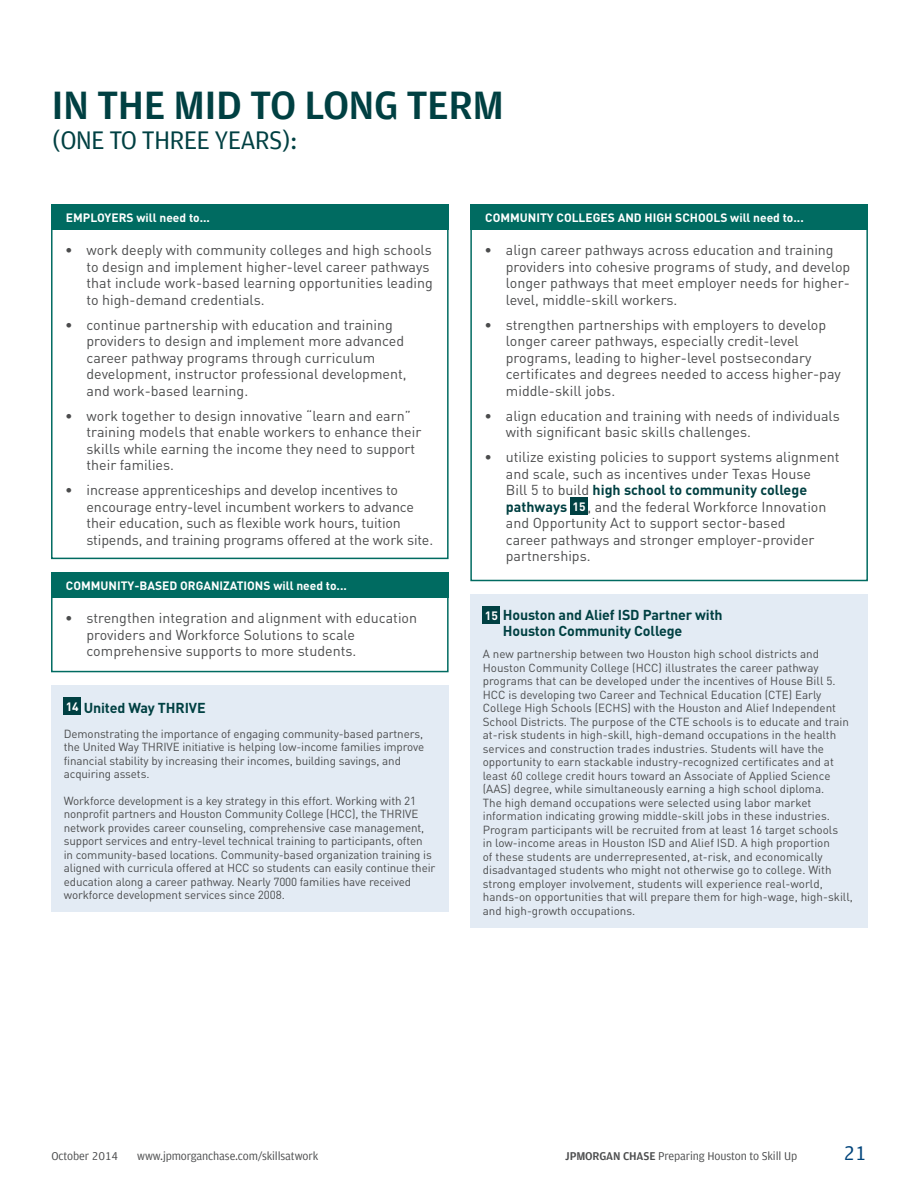
<style>
.page{position:relative;width:918px;height:1188px;background:#fff}
.page>*{position:absolute;margin:0;border:0;box-sizing:border-box;transform-origin:0 0}
.Header_level_2{font:700 42px "Amplitude TF";letter-spacing:-.015em;color:#004042}
.Header_level_2-2{font:27px "Amplitude TF";letter-spacing:-.03em;color:#004042}
.t1{font:21px "Amplitude TF";color:#00447b}
.t2{font:14.25px/16.5px "DIN";color:#4b4c4d}
.t3{font:700 14.25px/16.5px "DIN";letter-spacing:-.01em;color:#004042}
.Highlight_bodycopy{font:700 12px "DIN";color:#fff}
.t4{font:12px "Amplitude TF";letter-spacing:-.01em;color:#4b4c4d}
.t5{font:11.7px/13.5px "DIN";color:#4b4c4d}
.s1{font-weight:700;color:#004042}
.s2{font-weight:700}
</style>
<div class="page">
<div style="left:51px;top:217px;width:398px;height:342px;border:2px solid #006b61"></div>
<div style="left:51px;top:204px;width:398px;height:26px;background:#006b61"></div>
<div style="left:571px;top:498px;width:17px;height:17px;background:#004042"></div>
<div style="left:470px;top:217px;width:398px;height:364px;border:2px solid #006b61"></div>
<div style="left:470px;top:204px;width:398px;height:26px;background:#006b61"></div>
<div style="left:51px;top:585px;width:398px;height:87px;border:2px solid #006b61"></div>
<div style="left:51px;top:572px;width:398px;height:25px;background:#006b61"></div>
<div style="left:470px;top:594px;width:397px;height:333px;background:#e3ebf4"></div>
<div style="left:483px;top:607px;width:17px;height:17px;background:#004042"></div>
<div style="left:51px;top:685px;width:397px;height:227px;background:#e3ebf4"></div>
<div style="left:64px;top:698px;width:17px;height:17px;background:#004042"></div>
<p class="Header_level_2" style="left:51px;top:81px;width:454px">IN THE MID TO LONG TERM</p>
<p class="Header_level_2-2" style="left:51px;top:125px;width:247px">(ONE TO THREE YEARS):</p>
<p class="Highlight_bodycopy" style="left:66px;top:210px;width:146px">EMPLOYERS will need to...</p>
<p class="t2" style="left:87px;top:242px;width:348px;text-indent:-21px">• work deeply with community colleges and high schools to design and implement higher-level career pathways that include work-based learning opportunities leading to high-demand credentials.</p>
<p class="t2" style="left:87px;top:316px;width:322px;text-indent:-21px">• continue partnership with education and training providers to design and implement more advanced career pathway programs through curriculum development, instructor professional development, and work-based learning.</p>
<p class="t2" style="left:87px;top:407px;width:336px;text-indent:-21px">• work together to design innovative “learn and earn” training models that enable workers to enhance their skills while earning the income they need to support their families.</p>
<p class="t2" style="left:87px;top:482px;width:348px;text-indent:-21px">• increase apprenticeships and develop incentives to encourage entry-level incumbent workers to advance their education, such as flexible work hours, tuition stipends, and training programs offered at the work site.</p>
<p class="Highlight_bodycopy" style="left:66px;top:577px;width:282px">COMMUNITY-BASED ORGANIZATIONS will need to...</p>
<p class="t2" style="left:87px;top:609px;width:332px;text-indent:-21px">• strengthen integration and alignment with education providers and Workforce Solutions to scale comprehensive supports to more students.</p>
<p class="Highlight_bodycopy" style="left:66px;top:699px;width:15px">14</p>
<p class="t3" style="left:84px;top:699px;width:123px">United Way THRIVE</p>
<p class="t5" style="left:64px;top:727px;width:362px">Demonstrating the importance of engaging community-based partners, the United Way THRIVE initiative is helping low-income families improve financial stability by increasing their incomes, building savings, and acquiring assets.</p>
<p class="t5" style="left:64px;top:793px;width:373px">Workforce development is a key strategy in this effort. Working with 21 nonprofit partners and Houston Community College (HCC), the THRIVE network provides career counseling, comprehensive case management, support services and entry-level technical training to participants, often<br>in community-based locations. Community-based organization training is aligned with curricula offered at HCC so students can easily continue their education along a career pathway. Nearly 7000 families have received workforce development services since 2008.</p>
<p class="Highlight_bodycopy" style="left:485px;top:210px;width:320px">COMMUNITY COLLEGES AND HIGH SCHOOLS will need to...</p>
<p class="t2" style="left:506px;top:242px;width:346px;text-indent:-21px">• align career pathways across education and training providers into cohesive programs of study, and develop longer pathways that meet employer needs for higher&shy;level, middle-skill workers.</p>
<p class="t2" style="left:506px;top:316px;width:337px;text-indent:-21px">• strengthen partnerships with employers to develop longer career pathways, especially credit-level programs, leading to higher-level postsecondary certificates and degrees needed to access higher-pay middle-skill jobs.</p>
<p class="t2" style="left:506px;top:407px;width:335px;text-indent:-21px">• align education and training with needs of individuals with significant basic skills challenges.</p>
<p class="t2" style="left:506px;top:449px;width:335px;text-indent:-21px">• utilize existing policies to support systems alignment and scale, such as incentives under Texas House<br>Bill 5 to build <span class="s1">high school to community college pathways</span></p>
<p class="t2" style="left:506px;top:498px;width:322px;text-indent:81px">, and the federal Workforce Innovation and Opportunity Act to support sector-based career pathways and stronger employer-provider partnerships.</p>
<p class="Highlight_bodycopy" style="left:573px;top:499px;width:15px">15</p>
<p class="Highlight_bodycopy" style="left:485px;top:608px;width:15px">15</p>
<p class="t3" style="left:503px;top:605px;width:221px">Houston and Alief ISD Partner with<br>Houston Community College</p>
<p class="t5" style="left:483px;top:647px;width:372px">A new partnership between two Houston high school districts and Houston Community College (HCC) illustrates the career pathway programs that can be developed under the incentives of House Bill 5.<br>HCC is developing two Career and Technical Education (CTE) Early College High Schools (ECHS) with the Houston and Alief Independent School Districts. The purpose of the CTE schools is to educate and train at-risk students in high-skill, high-demand occupations in the health services and construction trades industries. Students will have the opportunity to earn stackable industry-recognized certificates and at least 60 college credit hours toward an Associate of Applied Science (AAS) degree, while simultaneously earning a high school diploma.<br>The high demand occupations were selected using labor market information indicating growing middle-skill jobs in these industries.<br>Program participants will be recruited from at least 16 target schools<br>in low-income areas in Houston ISD and Alief ISD. A high proportion<br>of these students are underrepresented, at-risk, and economically disadvantaged students who might not otherwise go to college. With strong employer involvement, students will experience real-world, hands-on opportunities that will prepare them for high-wage, high-skill, and high-growth occupations.</p>
<p class="t4" style="left:51px;top:1149px;width:68px">October 2014</p>
<p class="t4" style="left:137px;top:1149px;width:183px">www.jpmorganchase.com/skillsatwork</p>
<p class="t4" style="left:565px;top:1149px;width:234px"><span class="s2">JPMORGAN CHASE</span> Preparing Houston to Skill Up</p>
<h3 class="t1" style="left:844px;top:1142px;width:25px">21</h3>
</div>
